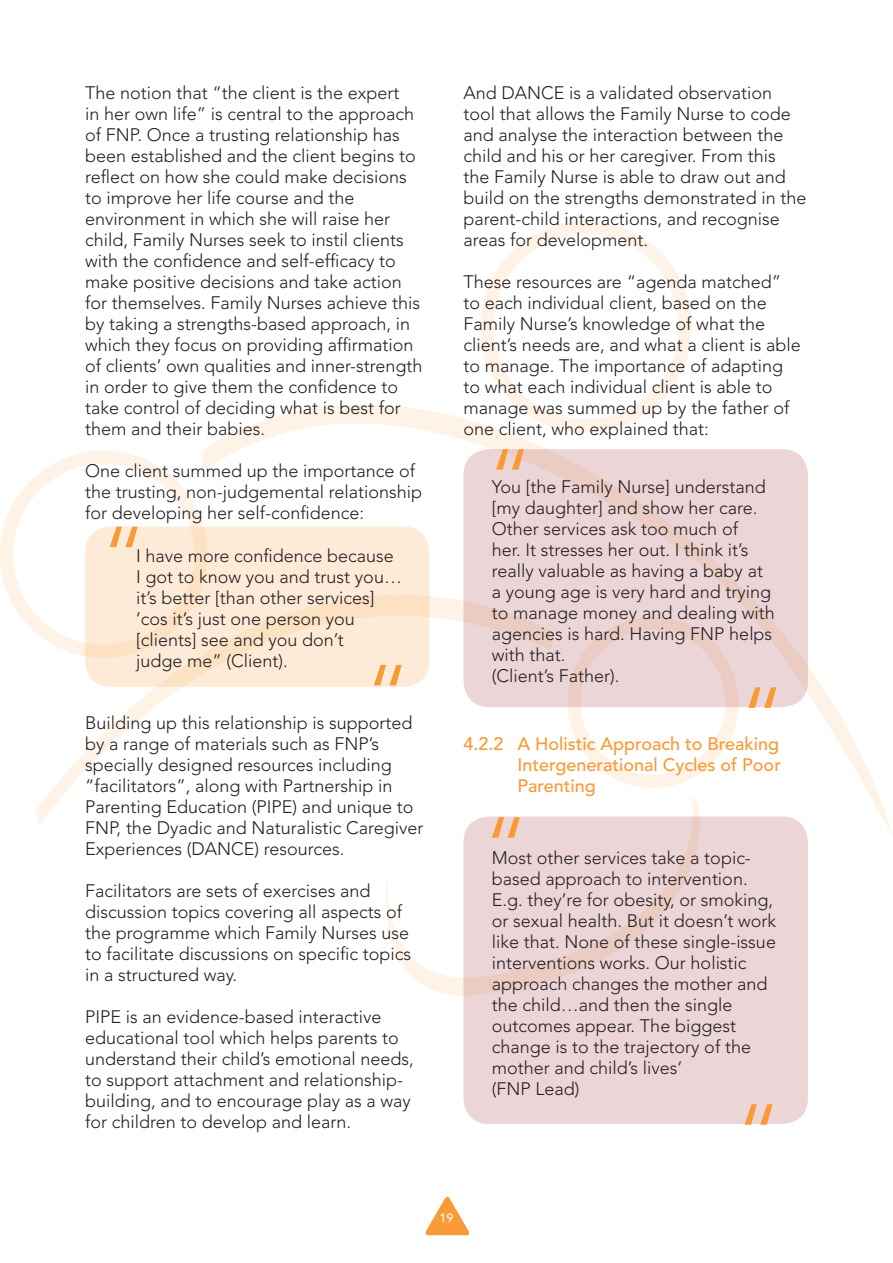
<style>
.page{position:relative;width:893px;height:1263px;background:#fff}
.page>*{position:absolute;margin:0;border:0;box-sizing:border-box;transform-origin:0 0}
.NEW_Body_TEXT{font:300 18px/21px "Avenir";color:#231f20}
.NEW_Heading_3__Intro{font:500 18px/21px "Avenir";color:#f89a36;text-align:justify}
.t1{font:500 12px "Avenir Next";color:#fff}
</style>
<div class="page">
<div style="left:480px;top:221px;width:212px;height:211px;border:13px solid #fef3e6;border-radius:50%"></div>
<div style="left:0;top:451px;width:207px;height:207px;border:13px solid #fef3e6;border-radius:50%"></div>
<svg style="left:201px;top:322px;width:692px;height:514px"></svg>
<svg style="left:35px;top:472px;width:519px;height:353px"></svg>
<svg style="left:367px;top:796px;width:344px;height:200px"></svg>
<svg style="left:425px;top:1196px;width:45px;height:40px"></svg>
<svg style="left:85px;top:527px;width:344px;height:160px;background:#fce9d4"></svg>
<svg style="left:110px;top:527px;width:28px;height:20px"></svg>
<svg style="left:374px;top:665px;width:28px;height:20px"></svg>
<svg style="left:463px;top:449px;width:345px;height:258px;background:#ebd3d4"></svg>
<svg style="left:496px;top:449px;width:28px;height:21px"></svg>
<svg style="left:748px;top:687px;width:28px;height:21px"></svg>
<div style="left:463px;top:816px;width:345px;height:308px;background:#ebd5d7;border-radius:26px"></div>
<svg style="left:492px;top:817px;width:28px;height:21px"></svg>
<svg style="left:745px;top:1104px;width:27px;height:21px"></svg>
<p class="NEW_Body_TEXT" style="left:85px;top:82px;width:339px">The notion that “the client is the expert<br>in her own life” is central to the approach of FNP. Once a trusting relationship has been established and the client begins to reflect on how she could make decisions to improve her life course and the environment in which she will raise her child, Family Nurses seek to instil clients with the confidence and self-efficacy to make positive decisions and take action for themselves. Family Nurses achieve this by taking a strengths-based approach, in which they focus on providing affirmation of clients’ own qualities and inner-strength in order to give them the confidence to take control of deciding what is best for them and their babies.</p>
<p class="NEW_Body_TEXT" style="left:85px;top:460px;width:339px">One client summed up the importance of the trusting, non-judgemental relationship for developing her self-confidence:</p>
<p class="NEW_Body_TEXT" style="left:136px;top:545px;width:267px">I have more confidence because<br>I got to know you and trust you… it’s better [than other services] ’cos it’s just one person you [clients] see and you don’t<br>judge me” (Client).</p>
<p class="NEW_Body_TEXT" style="left:85px;top:712px;width:340px">Building up this relationship is supported by a range of materials such as FNP’s specially designed resources including “facilitators”, along with Partnership in Parenting Education (PIPE) and unique to FNP, the Dyadic and Naturalistic Caregiver Experiences (DANCE) resources.</p>
<p class="NEW_Body_TEXT" style="left:85px;top:880px;width:328px">Facilitators are sets of exercises and discussion topics covering all aspects of the programme which Family Nurses use to facilitate discussions on specific topics in a structured way.</p>
<p class="NEW_Body_TEXT" style="left:85px;top:1006px;width:330px">PIPE is an evidence-based interactive educational tool which helps parents to understand their child’s emotional needs, to support attachment and relationship&shy;building, and to encourage play as a way for children to develop and learn.</p>
<p class="NEW_Body_TEXT" style="left:463px;top:82px;width:344px">And DANCE is a validated observation tool that allows the Family Nurse to code and analyse the interaction between the child and his or her caregiver. From this<br>the Family Nurse is able to draw out and build on the strengths demonstrated in the parent-child interactions, and recognise areas for development.</p>
<p class="NEW_Body_TEXT" style="left:463px;top:271px;width:339px">These resources are “agenda matched” to each individual client, based on the Family Nurse’s knowledge of what the client’s needs are, and what a client is able to manage. The importance of adapting to what each individual client is able to manage was summed up by the father of one client, who explained that:</p>
<p class="NEW_Body_TEXT" style="left:492px;top:476px;width:284px">You [the Family Nurse] understand [my daughter] and show her care.<br>Other services ask too much of<br>her. It stresses her out. I think it’s really valuable as having a baby at a young age is very hard and trying to manage money and dealing with agencies is hard. Having FNP helps with that.<br>(Client’s Father).</p>
<p class="NEW_Heading_3__Intro" style="left:517px;top:733px;width:265px;text-indent:-54px">4.2.2 A Holistic Approach to Breaking Intergenerational Cycles of Poor Parenting</p>
<p class="NEW_Body_TEXT" style="left:492px;top:847px;width:286px">Most other services take a topic&shy;based approach to intervention.<br>E.g. they’re for obesity, or smoking, or sexual health. But it doesn’t work like that. None of these single-issue interventions works. Our holistic approach changes the mother and the child…and then the single outcomes appear. The biggest change is to the trajectory of the mother and child’s lives‘<br>(FNP Lead)</p>
<p class="t1" style="left:439px;top:1208px;width:16px">19</p>
</div>
